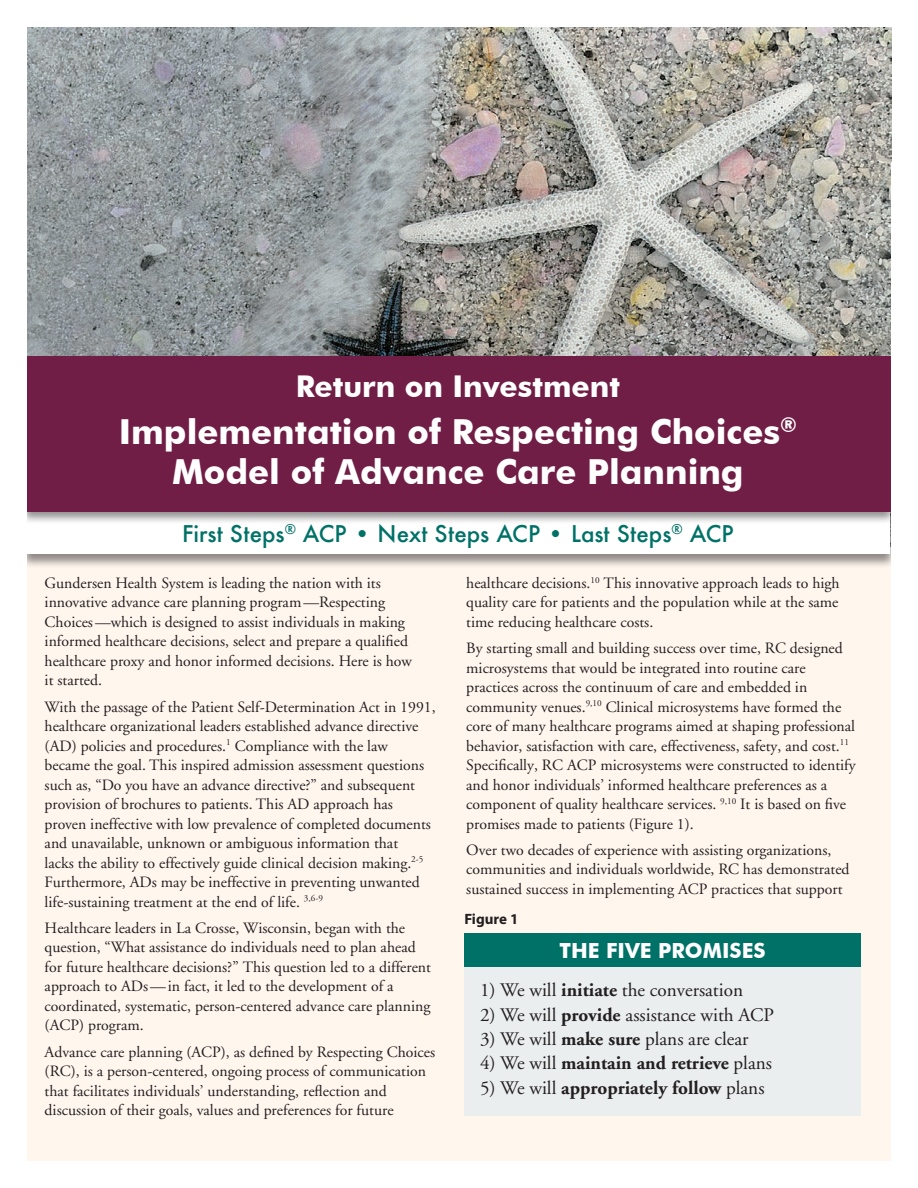
<style>
.page{position:relative;width:918px;height:1188px;background:#fff}
.page>*{position:absolute;margin:0;border:0;box-sizing:border-box;transform-origin:0 0}
.t1{font:700 34.5px/40.5px "Futura BT";color:#fff;text-align:center}
.t2{font:700 30px "Futura BT";color:#fff}
.t3{font:500 22.5px "Futura";color:#007167}
.t4{font:700 20.85px "Futura BT";color:#fff}
.t5{font:19.2px "Adobe Garamond";color:#231f20}
.t6{font:700 19.2px "Adobe Garamond";color:#231f20}
.t7{font:15.75px/19.5px "Adobe Garamond";color:#231f20}
.t8{font:700 15px "Myriad Pro";color:#231f20}
.s1{font-weight:700}
.s2{font-weight:400}
</style>
<div class="page">
<div style="left:27px;top:89px;width:864px;height:1072px;background:#fff6ee"></div>
<img style="left:27px;top:27px;width:864px;height:327px">
<div style="left:19px;top:450px;width:878px;height:118px;background:#231f20;opacity:.5"></div>
<div style="left:27px;top:451px;width:863px;height:103px;background:#fff"></div>
<div style="left:19px;top:354px;width:879px;height:171px;background:#231f20;opacity:.5"></div>
<div style="left:27px;top:356px;width:863px;height:156px;background:#701e45"></div>
<div style="left:891px;top:162px;width:27px;height:474px;background:#fff"></div>
<div style="left:0;top:248px;width:27px;height:474px;background:#fff"></div>
<div style="left:464px;top:933px;width:397px;height:34px;background:#007167"></div>
<div style="left:464px;top:967px;width:397px;height:149px;background:#ebeeef"></div>
<p class="t2" style="left:296px;top:368px;width:326px">Return on Investment</p>
<p class="t1" style="left:119px;top:411px;width:680px">Implementation of Respecting Choices<sup>®<br></sup>Model of Advance Care Planning</p>
<p class="t3" style="left:182px;top:518px;width:553px">First Steps<sup>®</sup> ACP • Next Steps ACP • Last Steps<sup>®</sup> ACP</p>
<p class="t7" style="left:45px;top:573px;width:369px">Gundersen Health System is leading the nation with its innovative advance care planning program—Respecting Choices—which is designed to assist individuals in making informed healthcare decisions, select and prepare a qualified healthcare proxy and honor informed decisions. Here is how it started.</p>
<p class="t7" style="left:45px;top:697px;width:393px">With the passage of the Patient Self-Determination Act in 1991, healthcare organizational leaders established advance directive (AD) policies and procedures.<sup>1</sup> Compliance with the law became the goal. This inspired admission assessment questions such as, “Do you have an advance directive?” and subsequent provision of brochures to patients. This AD approach has proven ineffective with low prevalence of completed documents and unavailable, unknown or ambiguous information that<br>lacks the ability to effectively guide clinical decision making.<sup>2-5<br></sup>Furthermore, ADs may be ineffective in preventing unwanted life-sustaining treatment at the end of life. <sup>3,6-9</sup></p>
<p class="t7" style="left:45px;top:918px;width:388px">Healthcare leaders in La Crosse, Wisconsin, began with the question, “What assistance do individuals need to plan ahead for future healthcare decisions?” This question led to a different approach to ADs—in fact, it led to the development of a coordinated, systematic, person-centered advance care planning (ACP) program.</p>
<p class="t7" style="left:45px;top:1042px;width:392px">Advance care planning (ACP), as defined by Respecting Choices (RC), is a person-centered, ongoing process of communication that facilitates individuals’ understanding, reflection and discussion of their goals, values and preferences for future</p>
<p class="t7" style="left:466px;top:573px;width:375px;text-align:justify">healthcare decisions.<sup>10</sup> This innovative approach leads to high quality care for patients and the population while at the same time reducing healthcare costs.</p>
<p class="t7" style="left:466px;top:639px;width:391px">By starting small and building success over time, RC designed microsystems that would be integrated into routine care practices across the continuum of care and embedded in community venues.<sup>9,10</sup> Clinical microsystems have formed the core of many healthcare programs aimed at shaping professional behavior, satisfaction with care, effectiveness, safety, and cost.<sup>11<br></sup>Specifically, RC ACP microsystems were constructed to identify and honor individuals’ informed healthcare preferences as a component of quality healthcare services. <sup>9,10</sup> It is based on five promises made to patients (Figure 1).</p>
<p class="t7" style="left:466px;top:840px;width:385px">Over two decades of experience with assisting organizations, communities and individuals worldwide, RC has demonstrated sustained success in implementing ACP practices that support</p>
<p class="t8" style="left:464px;top:909px;width:56px">Figure 1</p>
<p class="t4" style="left:560px;top:938px;width:208px">THE FIVE PROMISES</p>
<p class="t5" style="left:480px;top:980px;width:265px">1) We will <span class="s1">initiate</span> the conversation</p>
<p class="t5" style="left:480px;top:1004px;width:296px">2) We will <span class="s1">provide</span> assistance with ACP</p>
<p class="t5" style="left:480px;top:1029px;width:270px">3) We will <span class="s1">make sure</span> plans are clear</p>
<p class="t6" style="left:480px;top:1053px;width:293px"><span class="s2">4) We will</span> maintain and retrieve <span class="s2">plans</span></p>
<p class="t6" style="left:480px;top:1077px;width:286px"><span class="s2">5) We will</span> appropriately follow <span class="s2">plans</span></p>
</div>
